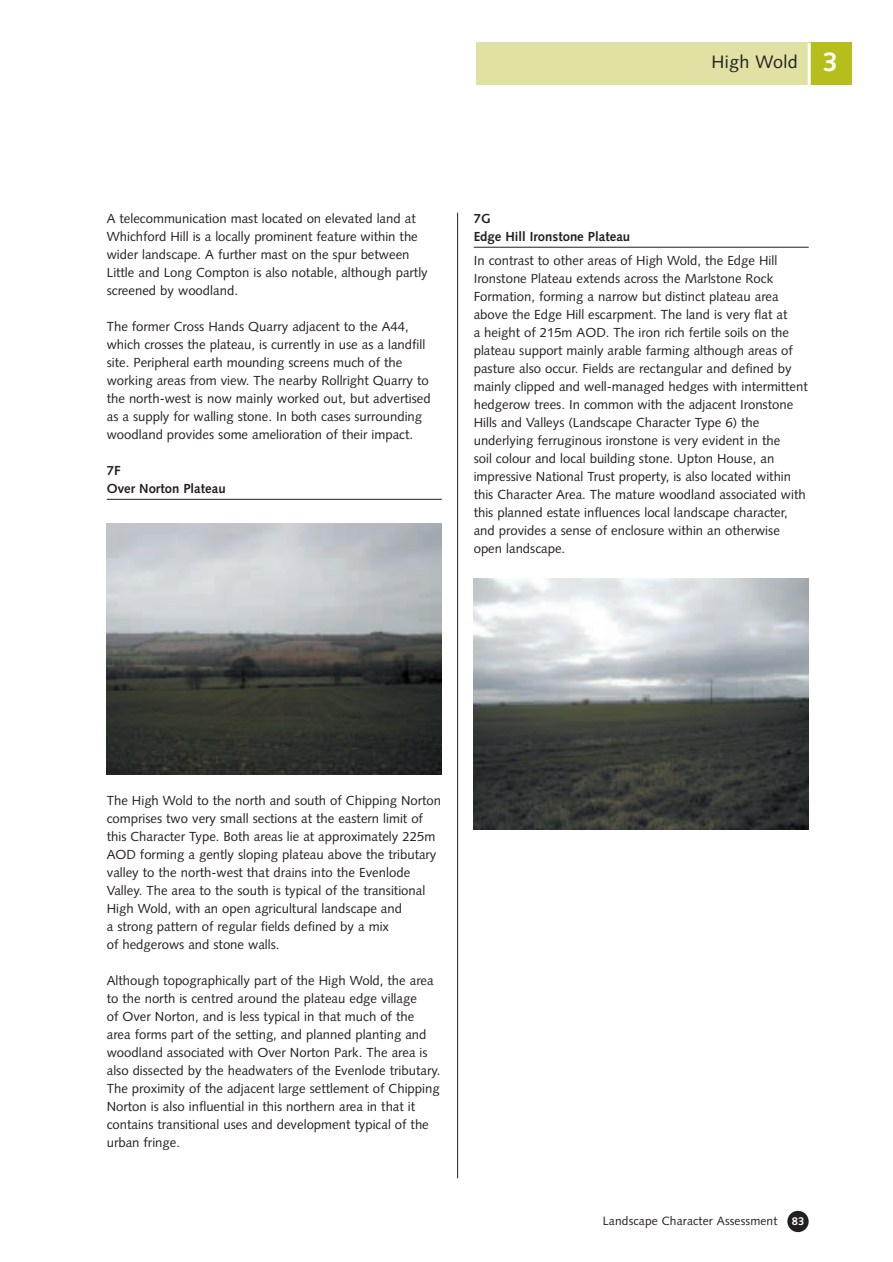
<style>
.page{position:relative;width:893px;height:1262px;background:#fff}
.page>*{position:absolute;margin:0;border:0;box-sizing:border-box;transform-origin:0 0}
.t1{font:18px "Syntax";letter-spacing:.015em;color:#231f20}
.t2{font:13.2px/18px "Syntax";color:#231f20}
.t3{font:700 13.2px/18px "Syntax";color:#231f20}
.t4{font:12px "Syntax";letter-spacing:.01em;color:#231f20}
.s1{font-weight:700;font-size:27px;color:#fff}
.s2{font-weight:700;font-size:11.25px;color:#fff}
</style>
<div class="page">
<div style="left:476px;top:43px;width:332px;height:42px;background:#e0e2a4"></div>
<div style="left:808px;top:43px;width:43px;height:42px;background:#b6be1b"></div>
<hr style="left:807px;top:43px;width:3px;height:42px;background:#fff">
<div style="left:787px;top:1210px;width:21px;height:22px;background:#231f20;border-radius:50%"></div>
<hr style="left:107px;top:499px;width:335px;height:1px;background:#231f20">
<hr style="left:473px;top:247px;width:335px;height:1px;background:#231f20">
<hr style="left:457px;top:213px;width:1px;height:965px;background:#231f20">
<img style="left:107px;top:523px;width:335px;height:251px">
<img style="left:473px;top:578px;width:335px;height:251px">
<h1 class="t1" style="left:711px;top:54px;width:128px">High Wold <span class="s1">3</span></h1>
<p class="t2" style="left:107px;top:210px;width:322px">A telecommunication mast located on elevated land at Whichford Hill is a locally prominent feature within the wider landscape. A further mast on the spur between Little and Long Compton is also notable, although partly screened by woodland.</p>
<p class="t2" style="left:107px;top:318px;width:325px">The former Cross Hands Quarry adjacent to the A44, which crosses the plateau, is currently in use as a landfill site. Peripheral earth mounding screens much of the working areas from view. The nearby Rollright Quarry to the north-west is now mainly worked out, but advertised as a supply for walling stone. In both cases surrounding woodland provides some amelioration of their impact.</p>
<p class="t3" style="left:107px;top:462px;width:120px">7F<br>Over Norton Plateau</p>
<p class="t3" style="left:473px;top:210px;width:158px">7G<br>Edge Hill Ironstone Plateau</p>
<p class="t2" style="left:473px;top:253px;width:335px">In contrast to other areas of High Wold, the Edge Hill Ironstone Plateau extends across the Marlstone Rock Formation, forming a narrow but distinct plateau area above the Edge Hill escarpment. The land is very flat at<br>a height of 215m AOD. The iron rich fertile soils on the plateau support mainly arable farming although areas of pasture also occur. Fields are rectangular and defined by mainly clipped and well-managed hedges with intermittent hedgerow trees. In common with the adjacent Ironstone Hills and Valleys (Landscape Character Type 6) the underlying ferruginous ironstone is very evident in the<br>soil colour and local building stone. Upton House, an impressive National Trust property, is also located within this Character Area. The mature woodland associated with this planned estate influences local landscape character, and provides a sense of enclosure within an otherwise open landscape.</p>
<p class="t2" style="left:107px;top:793px;width:336px">The High Wold to the north and south of Chipping Norton comprises two very small sections at the eastern limit of this Character Type. Both areas lie at approximately 225m AOD forming a gently sloping plateau above the tributary valley to the north-west that drains into the Evenlode Valley. The area to the south is typical of the transitional High Wold, with an open agricultural landscape and<br>a strong pattern of regular fields defined by a mix<br>of hedgerows and stone walls.</p>
<p class="t2" style="left:107px;top:973px;width:335px">Although topographically part of the High Wold, the area to the north is centred around the plateau edge village<br>of Over Norton, and is less typical in that much of the area forms part of the setting, and planned planting and woodland associated with Over Norton Park. The area is also dissected by the headwaters of the Evenlode tributary.<br>The proximity of the adjacent large settlement of Chipping Norton is also influential in this northern area in that it contains transitional uses and development typical of the urban fringe.</p>
<p class="t4" style="left:602px;top:1216px;width:203px">Landscape Character Assessment <span class="s2">83</span></p>
</div>
